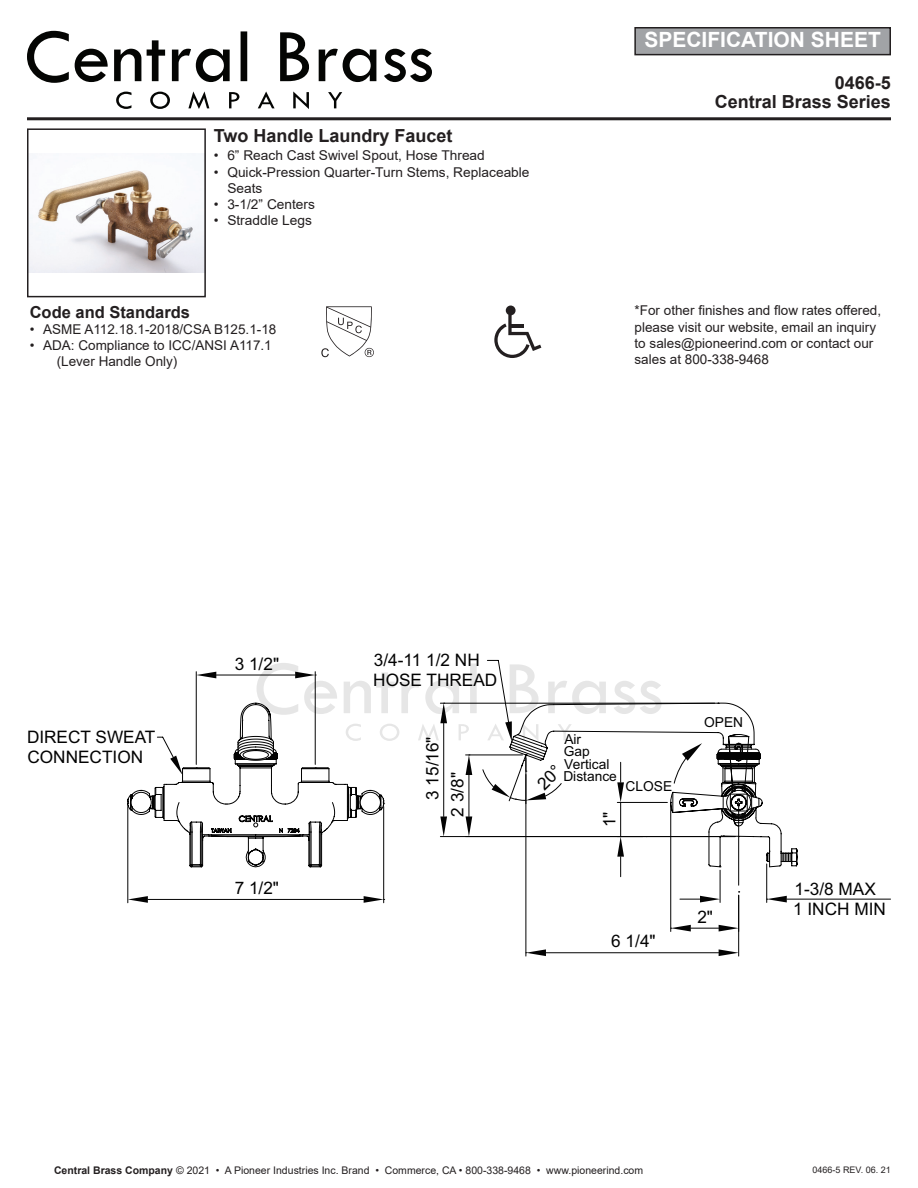
<style>
.page{position:relative;width:918px;height:1188px;background:#fff}
.page>*{position:absolute;margin:0;border:0;box-sizing:border-box;transform-origin:0 0}
.t1{font:700 21px "Arial";color:#fff}
.t2{font:700 18px "Arial";color:#231f20}
.t3{font:17.25px/19.6px "Arial";color:#030303}
.t4{font:700 16.5px "Arial";color:#231f20}
.t5{font:13.8px/12.6px "Arial";color:#030303}
.t6{font:13.5px/16.2px "Arial";color:#231f20}
.t7{font:10.5px "Arial";color:#231f20}
.t8{font:9px "Arial";color:#231f20}
.s1{font-weight:700}
</style>
<div class="page">
<hr style="left:127px;top:807px;width:1px;height:96px;background:#030303">
<svg style="left:128px;top:900px;width:20px;height:3px"></svg>
<svg style="left:767px;top:896px;width:20px;height:6px"></svg>
<hr style="left:525px;top:758px;width:1px;height:198px;background:#030303">
<svg style="left:719px;top:954px;width:20px;height:2px"></svg>
<svg style="left:526px;top:954px;width:20px;height:2px"></svg>
<svg style="left:163px;top:877px;width:577px;height:77px"></svg>
<hr style="left:27px;top:117px;width:864px;height:3px;background:#231f20">
<img style="left:30px;top:170px;width:173px;height:102px">
<div style="left:27px;top:128px;width:179px;height:169px;border:2px solid #231f20"></div>
<div style="left:635px;top:28px;width:255px;height:27px;background:#a1a3a6"></div>
<div style="left:634px;top:27px;width:257px;height:28px;border:2px solid #231f20"></div>
<svg style="left:321px;top:306px;width:53px;height:51px"></svg>
<svg style="left:494px;top:314px;width:47px;height:44px"></svg>
<div style="left:506px;top:306px;width:10px;height:9px;background:#231f20;border-radius:50%"></div>
<svg style="left:280px;top:32px;width:152px;height:50px"></svg>
<svg style="left:27px;top:31px;width:220px;height:52px"></svg>
<svg style="left:116px;top:91px;width:226px;height:18px"></svg>
<svg style="left:127px;top:663px;width:671px;height:214px"></svg>
<h1 class="t1" style="left:644px;top:25px;width:238px">SPECIFICATION SHEET</h1>
<h2 class="t2" style="left:835px;top:70px;width:58px">0466-5</h2>
<h2 class="t2" style="left:214px;top:123px;width:240px">Two Handle Laundry Faucet</h2>
<p class="t6" style="left:214px;top:147px;width:273px">• 6” Reach Cast Swivel Spout, Hose Thread</p>
<p class="t6" style="left:227px;top:164px;width:304px;text-indent:-14px">• Quick-Pression Quarter-Turn Stems, Replaceable<br>Seats</p>
<p class="t6" style="left:214px;top:196px;width:103px">• 3-1/2” Centers</p>
<p class="t6" style="left:214px;top:212px;width:100px">• Straddle Legs</p>
<p class="t4" style="left:30px;top:300px;width:162px">Code and Standards</p>
<p class="t6" style="left:30px;top:321px;width:248px">• ASME A112.18.1-2018/CSA B125.1-18</p>
<p class="t6" style="left:57px;top:337px;width:217px;text-indent:-27px">• ADA: Compliance to ICC/ANSI A117.1 (Lever Handle Only)</p>
<h2 class="t2" style="left:715px;top:89px;width:178px">Central Brass Series</h2>
<p class="t6" style="left:635px;top:302px;width:248px">*For other finishes and flow rates offered, please visit our website, email an inquiry to sales@pioneerind.com or contact our sales at 800-338-9468</p>
<p class="t3" style="left:27px;top:727px;width:130px">DIRECT SWEAT<br>CONNECTION</p>
<p class="t3" style="left:235px;top:654px;width:46px">3 1/2"</p>
<p class="t3" style="left:235px;top:878px;width:46px">7 1/2"</p>
<p class="t3" style="left:373px;top:651px;width:126px">3/4-11 1/2 NH<br>HOSE THREAD</p>
<p class="t3" style="left:423px;top:800px;width:65px;rotate:-90deg">3 15/16"</p>
<p class="t5" style="left:563px;top:733px;width:55px">Air<br>Gap<br>Vertical<br>Distance</p>
<p class="t3" style="left:600px;top:827px;width:17px;rotate:-90deg">1"</p>
<p class="t3" style="left:448px;top:817px;width:46px;rotate:-90deg">2 3/8"</p>
<p class="t5" style="left:626px;top:780px;width:48px">CLOSE</p>
<p class="t5" style="left:704px;top:716px;width:41px">OPEN</p>
<p class="t3" style="left:697px;top:907px;width:17px">2"</p>
<p class="t3" style="left:793px;top:879px;width:94px">1-3/8 MAX<br>1 INCH MIN</p>
<p class="t3" style="left:611px;top:932px;width:46px">6 1/4"</p>
<p class="t7" style="left:54px;top:1163px;width:591px"><span class="s1">Central Brass Company</span> © 2021 • A Pioneer Industries Inc. Brand • Commerce, CA • 800-338-9468 • www.pioneerind.com</p>
<p class="t8" style="left:813px;top:1164px;width:80px">0466-5 REV. 06. 21</p>
</div>
